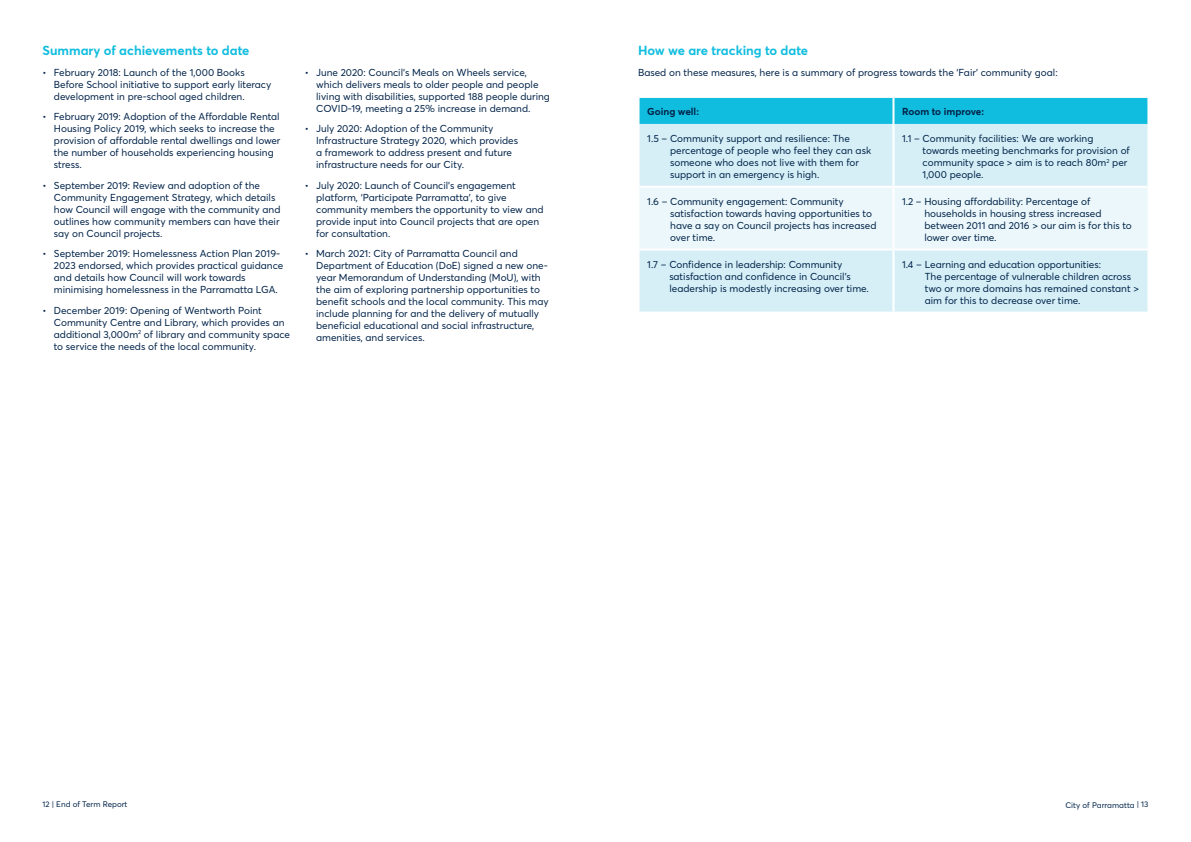
<style>
.page{position:relative;width:1191px;height:842px;background:#fff}
.page>*{position:absolute;margin:0;border:0;box-sizing:border-box;transform-origin:0 0}
.t1{font:700 13px "Parramatta";color:#11bddf}
.t2{font:10px/12px "Parramatta";color:#002349}
.t3{font:700 10px "Parramatta";color:#002349}
.t4{font:8px "Parramatta";color:#002349}
</style>
<div class="page">
<div style="left:639px;top:124px;width:508px;height:188px;background:#d6eff7"></div>
<div style="left:639px;top:188px;width:508px;height:61px;background:#ebf7fa"></div>
<div style="left:639px;top:97px;width:508px;height:27px;background:#11bddf"></div>
<hr style="left:893px;top:96px;width:256px;height:2px;background:#fff">
<hr style="left:892px;top:98px;width:2px;height:26px;background:#fff">
<hr style="left:892px;top:124px;width:2px;height:62px;background:#fff">
<hr style="left:892px;top:188px;width:2px;height:61px;background:#fff">
<hr style="left:892px;top:251px;width:2px;height:61px;background:#fff">
<hr style="left:639px;top:186px;width:254px;height:2px;background:#fff">
<hr style="left:893px;top:186px;width:254px;height:2px;background:#fff">
<hr style="left:639px;top:249px;width:254px;height:2px;background:#fff">
<hr style="left:893px;top:249px;width:254px;height:2px;background:#fff">
<h1 class="t1" style="left:43px;top:41px;width:208px">Summary of achievements to date</h1>
<p class="t2" style="left:54px;top:66px;width:219px;text-indent:-11px">• February 2018: Launch of the 1,000 Books<br>Before School initiative to support early literacy development in pre-school aged children.</p>
<p class="t2" style="left:54px;top:110px;width:228px;text-indent:-11px">• February 2019: Adoption of the Affordable Rental Housing Policy 2019, which seeks to increase the provision of affordable rental dwellings and lower the number of households experiencing housing stress.</p>
<p class="t2" style="left:54px;top:179px;width:228px;text-indent:-11px">• September 2019: Review and adoption of the Community Engagement Strategy, which details how Council will engage with the community and outlines how community members can have their say on Council projects.</p>
<p class="t2" style="left:54px;top:247px;width:231px;text-indent:-11px">• September 2019: Homelessness Action Plan 2019- 2023 endorsed, which provides practical guidance and details how Council will work towards minimising homelessness in the Parramatta LGA.</p>
<p class="t2" style="left:54px;top:304px;width:238px;text-indent:-11px">• December 2019: Opening of Wentworth Point Community Centre and Library, which provides an additional 3,000m<sup>2</sup> of library and community space to service the needs of the local community.</p>
<p class="t2" style="left:316px;top:66px;width:235px;text-indent:-11px">• June 2020: Council’s Meals on Wheels service, which delivers meals to older people and people living with disabilities, supported 188 people during COVID-19, meeting a 25% increase in demand.</p>
<p class="t2" style="left:316px;top:122px;width:203px;text-indent:-11px">• July 2020: Adoption of the Community Infrastructure Strategy 2020, which provides a framework to address present and future infrastructure needs for our City.</p>
<p class="t2" style="left:316px;top:179px;width:229px;text-indent:-11px">• July 2020: Launch of Council’s engagement platform, ‘Participate Parramatta’, to give community members the opportunity to view and provide input into Council projects that are open for consultation.</p>
<p class="t2" style="left:316px;top:247px;width:234px;text-indent:-11px">• March 2021: City of Parramatta Council and Department of Education (DoE) signed a new one&shy;year Memorandum of Understanding (MoU), with the aim of exploring partnership opportunities to benefit schools and the local community. This may include planning for and the delivery of mutually beneficial educational and social infrastructure, amenities, and services.</p>
<h1 class="t1" style="left:638px;top:41px;width:172px">How we are tracking to date</h1>
<p class="t2" style="left:638px;top:66px;width:421px">Based on these measures, here is a summary of progress towards the ‘Fair’ community goal:</p>
<p class="t3" style="left:647px;top:105px;width:53px">Going well:</p>
<p class="t3" style="left:902px;top:105px;width:84px">Room to improve:</p>
<p class="t2" style="left:670px;top:132px;width:203px;text-indent:-23px">1.5 – Community support and resilience: The percentage of people who feel they can ask someone who does not live with them for support in an emergency is high.</p>
<p class="t2" style="left:922px;top:132px;width:209px;text-indent:-21px">1.1 – Community facilities: We are working towards meeting benchmarks for provision of community space &gt; aim is to reach 80m<sup>2</sup> per 1,000 people.</p>
<p class="t2" style="left:670px;top:195px;width:208px;text-indent:-23px">1.6 – Community engagement: Community satisfaction towards having opportunities to have a say on Council projects has increased over time.</p>
<p class="t2" style="left:924px;top:195px;width:209px;text-indent:-22px">1.2 – Housing affordability: Percentage of households in housing stress increased between 2011 and 2016 &gt; our aim is for this to lower over time.</p>
<p class="t2" style="left:669px;top:258px;width:201px;text-indent:-22px">1.7 – Confidence in leadership: Community satisfaction and confidence in Council’s leadership is modestly increasing over time.</p>
<p class="t2" style="left:924px;top:258px;width:216px;text-indent:-23px">1.4 – Learning and education opportunities:<br>The percentage of vulnerable children across two or more domains has remained constant &gt; aim for this to decrease over time.</p>
<p class="t4" style="left:43px;top:799px;width:86px">12 | End of Term Report</p>
<p class="t4" style="left:1065px;top:800px;width:85px">City of Parramatta | 13</p>
</div>
